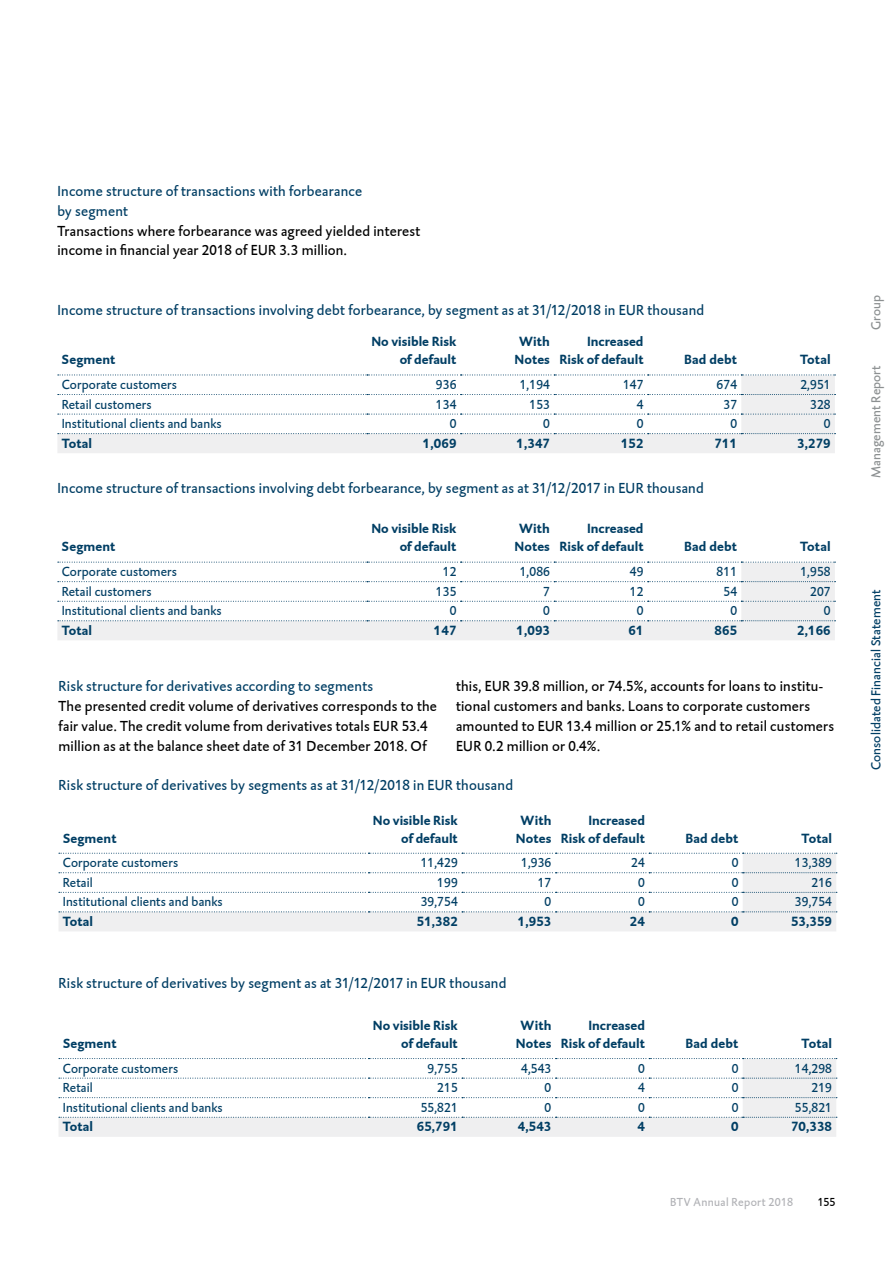
<style>
.page{position:relative;width:893px;height:1263px;background:#fff}
.page>*{position:absolute;margin:0;border:0;box-sizing:border-box;transform-origin:0 0}
.t1{font:15px/19.8px "DTL Caspari T";letter-spacing:.015em;color:#000}
.t2{font:15px/19.8px "DTL Caspari T";letter-spacing:.015em;color:#003e64}
.t3{font:13.5px "DTL Caspari T";letter-spacing:.01em;color:#003e64}
.t4{font:700 13.5px/18px "DTL Caspari T";letter-spacing:.005em;color:#003e64;text-align:right}
.t5{font:13.5px "DTL Caspari T";letter-spacing:.01em;color:#8c9091}
.t6{font:12px "DTL Caspari T";letter-spacing:.03em;color:#b1b2b6}
.t7{font:12px "DTL Caspari T";color:#000}
</style>
<div class="page">
<svg style="left:57px;top:375px;width:778px;height:78px"></svg>
<svg style="left:58px;top:394px;width:778px;height:1px"></svg>
<svg style="left:58px;top:414px;width:777px;height:1px"></svg>
<svg style="left:58px;top:375px;width:777px;height:1px"></svg>
<svg style="left:58px;top:433px;width:778px;height:1px"></svg>
<svg style="left:57px;top:562px;width:778px;height:78px"></svg>
<svg style="left:58px;top:581px;width:778px;height:1px"></svg>
<svg style="left:58px;top:601px;width:777px;height:1px"></svg>
<svg style="left:58px;top:562px;width:777px;height:1px"></svg>
<svg style="left:58px;top:620px;width:778px;height:1px"></svg>
<svg style="left:59px;top:854px;width:777px;height:77px"></svg>
<svg style="left:59px;top:872px;width:778px;height:1px"></svg>
<svg style="left:59px;top:892px;width:778px;height:1px"></svg>
<svg style="left:59px;top:853px;width:778px;height:1px"></svg>
<svg style="left:59px;top:911px;width:778px;height:1px"></svg>
<svg style="left:59px;top:1059px;width:777px;height:78px"></svg>
<svg style="left:59px;top:1078px;width:778px;height:1px"></svg>
<svg style="left:59px;top:1097px;width:778px;height:1px"></svg>
<svg style="left:59px;top:1058px;width:778px;height:1px"></svg>
<svg style="left:59px;top:1117px;width:778px;height:1px"></svg>
<p class="t2" style="left:57px;top:181px;width:306px">Income structure of transactions with forbearance by segment</p>
<p class="t1" style="left:57px;top:221px;width:365px">Transactions where forbearance was agreed yielded interest income in financial year 2018 of EUR 3.3 million.</p>
<p class="t2" style="left:57px;top:300px;width:648px">Income structure of transactions involving debt forbearance, by segment as at 31/12/2018 in EUR thousand</p>
<p class="t4" style="left:62px;top:350px;width:55px">Segment</p>
<p class="t4" style="left:371px;top:332px;width:87px">No visible Risk of default</p>
<p class="t4" style="left:514px;top:332px;width:37px;text-align:center">With<br>Notes</p>
<p class="t4" style="left:559px;top:332px;width:86px">Increased<br>Risk of default</p>
<p class="t4" style="left:684px;top:350px;width:54px">Bad debt</p>
<p class="t4" style="left:800px;top:350px;width:32px">Total</p>
<p class="t3" style="left:62px;top:376px;width:117px">Corporate customers</p>
<p class="t3" style="left:436px;top:376px;width:22px">936</p>
<p class="t3" style="left:520px;top:376px;width:32px">1,194</p>
<p class="t3" style="left:623px;top:376px;width:22px">147</p>
<p class="t3" style="left:716px;top:376px;width:22px">674</p>
<p class="t3" style="left:800px;top:376px;width:32px">2,951</p>
<p class="t3" style="left:62px;top:396px;width:91px">Retail customers</p>
<p class="t3" style="left:436px;top:396px;width:22px">134</p>
<p class="t3" style="left:529px;top:396px;width:22px">153</p>
<p class="t3" style="left:637px;top:396px;width:8px">4</p>
<p class="t3" style="left:723px;top:396px;width:15px">37</p>
<p class="t3" style="left:810px;top:396px;width:22px">328</p>
<p class="t3" style="left:62px;top:415px;width:161px">Institutional clients and banks</p>
<p class="t3" style="left:450px;top:415px;width:8px">0</p>
<p class="t3" style="left:543px;top:415px;width:8px">0</p>
<p class="t3" style="left:637px;top:415px;width:8px">0</p>
<p class="t3" style="left:730px;top:415px;width:8px">0</p>
<p class="t3" style="left:824px;top:415px;width:8px">0</p>
<p class="t4" style="left:62px;top:434px;width:32px">Total</p>
<p class="t4" style="left:423px;top:434px;width:35px">1,069</p>
<p class="t4" style="left:516px;top:434px;width:35px">1,347</p>
<p class="t4" style="left:621px;top:434px;width:24px">152</p>
<p class="t4" style="left:714px;top:434px;width:24px">711</p>
<p class="t4" style="left:797px;top:434px;width:35px">3,279</p>
<p class="t2" style="left:57px;top:478px;width:648px">Income structure of transactions involving debt forbearance, by segment as at 31/12/2017 in EUR thousand</p>
<p class="t4" style="left:62px;top:537px;width:55px">Segment</p>
<p class="t4" style="left:371px;top:519px;width:87px">No visible Risk of default</p>
<p class="t4" style="left:514px;top:519px;width:37px;text-align:center">With<br>Notes</p>
<p class="t4" style="left:559px;top:519px;width:86px">Increased<br>Risk of default</p>
<p class="t4" style="left:684px;top:537px;width:54px">Bad debt</p>
<p class="t4" style="left:800px;top:537px;width:32px">Total</p>
<p class="t3" style="left:62px;top:563px;width:117px">Corporate customers</p>
<p class="t3" style="left:443px;top:563px;width:15px">12</p>
<p class="t3" style="left:520px;top:563px;width:32px">1,086</p>
<p class="t3" style="left:630px;top:563px;width:15px">49</p>
<p class="t3" style="left:716px;top:563px;width:22px">811</p>
<p class="t3" style="left:800px;top:563px;width:32px">1,958</p>
<p class="t3" style="left:62px;top:583px;width:91px">Retail customers</p>
<p class="t3" style="left:436px;top:583px;width:22px">135</p>
<p class="t3" style="left:543px;top:583px;width:8px">7</p>
<p class="t3" style="left:630px;top:583px;width:15px">12</p>
<p class="t3" style="left:723px;top:583px;width:15px">54</p>
<p class="t3" style="left:810px;top:583px;width:22px">207</p>
<p class="t3" style="left:62px;top:602px;width:161px">Institutional clients and banks</p>
<p class="t3" style="left:450px;top:602px;width:8px">0</p>
<p class="t3" style="left:543px;top:602px;width:8px">0</p>
<p class="t3" style="left:637px;top:602px;width:8px">0</p>
<p class="t3" style="left:730px;top:602px;width:8px">0</p>
<p class="t3" style="left:824px;top:602px;width:8px">0</p>
<p class="t4" style="left:62px;top:621px;width:32px">Total</p>
<p class="t4" style="left:434px;top:621px;width:24px">147</p>
<p class="t4" style="left:516px;top:621px;width:35px">1,093</p>
<p class="t4" style="left:629px;top:621px;width:16px">61</p>
<p class="t4" style="left:714px;top:621px;width:24px">865</p>
<p class="t4" style="left:797px;top:621px;width:35px">2,166</p>
<p class="t2" style="left:59px;top:676px;width:316px">Risk structure for derivatives according to segments</p>
<p class="t1" style="left:59px;top:696px;width:380px">The presented credit volume of derivatives corresponds to the fair value. The credit volume from derivatives totals EUR 53.4 million as at the balance sheet date of 31 December 2018. Of</p>
<p class="t1" style="left:456px;top:676px;width:380px">this, EUR 39.8 million, or 74.5%, accounts for loans to institu&shy;tional customers and banks. Loans to corporate customers amounted to EUR 13.4 million or 25.1% and to retail customers EUR 0.2 million or 0.4%.</p>
<p class="t2" style="left:59px;top:775px;width:456px">Risk structure of derivatives by segments as at 31/12/2018 in EUR thousand</p>
<p class="t4" style="left:63px;top:829px;width:55px">Segment</p>
<p class="t4" style="left:373px;top:811px;width:87px">No visible Risk of default</p>
<p class="t4" style="left:516px;top:811px;width:37px;text-align:center">With<br>Notes</p>
<p class="t4" style="left:561px;top:811px;width:86px">Increased<br>Risk of default</p>
<p class="t4" style="left:686px;top:829px;width:54px">Bad debt</p>
<p class="t4" style="left:802px;top:829px;width:32px">Total</p>
<p class="t3" style="left:63px;top:854px;width:117px">Corporate customers</p>
<p class="t3" style="left:421px;top:854px;width:39px">11,429</p>
<p class="t3" style="left:521px;top:854px;width:32px">1,936</p>
<p class="t3" style="left:631px;top:854px;width:15px">24</p>
<p class="t3" style="left:732px;top:854px;width:8px">0</p>
<p class="t3" style="left:795px;top:854px;width:39px">13,389</p>
<p class="t3" style="left:63px;top:874px;width:32px">Retail</p>
<p class="t3" style="left:437px;top:874px;width:22px">199</p>
<p class="t3" style="left:538px;top:874px;width:15px">17</p>
<p class="t3" style="left:638px;top:874px;width:8px">0</p>
<p class="t3" style="left:732px;top:874px;width:8px">0</p>
<p class="t3" style="left:811px;top:874px;width:22px">216</p>
<p class="t3" style="left:63px;top:893px;width:161px">Institutional clients and banks</p>
<p class="t3" style="left:421px;top:893px;width:39px">39,754</p>
<p class="t3" style="left:545px;top:893px;width:8px">0</p>
<p class="t3" style="left:638px;top:893px;width:8px">0</p>
<p class="t3" style="left:732px;top:893px;width:8px">0</p>
<p class="t3" style="left:795px;top:893px;width:39px">39,754</p>
<p class="t4" style="left:63px;top:912px;width:32px">Total</p>
<p class="t4" style="left:417px;top:912px;width:43px">51,382</p>
<p class="t4" style="left:518px;top:912px;width:35px">1,953</p>
<p class="t4" style="left:630px;top:912px;width:16px">24</p>
<p class="t4" style="left:731px;top:912px;width:9px">0</p>
<p class="t4" style="left:791px;top:912px;width:43px">53,359</p>
<p class="t2" style="left:59px;top:973px;width:449px">Risk structure of derivatives by segment as at 31/12/2017 in EUR thousand</p>
<p class="t4" style="left:63px;top:1034px;width:55px">Segment</p>
<p class="t4" style="left:373px;top:1016px;width:87px">No visible Risk of default</p>
<p class="t4" style="left:516px;top:1016px;width:37px;text-align:center">With<br>Notes</p>
<p class="t4" style="left:561px;top:1016px;width:86px">Increased<br>Risk of default</p>
<p class="t4" style="left:686px;top:1034px;width:54px">Bad debt</p>
<p class="t4" style="left:802px;top:1034px;width:32px">Total</p>
<p class="t3" style="left:63px;top:1060px;width:117px">Corporate customers</p>
<p class="t3" style="left:428px;top:1060px;width:32px">9,755</p>
<p class="t3" style="left:521px;top:1060px;width:32px">4,543</p>
<p class="t3" style="left:638px;top:1060px;width:8px">0</p>
<p class="t3" style="left:732px;top:1060px;width:8px">0</p>
<p class="t3" style="left:795px;top:1060px;width:39px">14,298</p>
<p class="t3" style="left:63px;top:1079px;width:32px">Retail</p>
<p class="t3" style="left:437px;top:1079px;width:22px">215</p>
<p class="t3" style="left:545px;top:1079px;width:8px">0</p>
<p class="t3" style="left:638px;top:1079px;width:8px">4</p>
<p class="t3" style="left:732px;top:1079px;width:8px">0</p>
<p class="t3" style="left:811px;top:1079px;width:22px">219</p>
<p class="t3" style="left:63px;top:1099px;width:161px">Institutional clients and banks</p>
<p class="t3" style="left:421px;top:1099px;width:39px">55,821</p>
<p class="t3" style="left:545px;top:1099px;width:8px">0</p>
<p class="t3" style="left:638px;top:1099px;width:8px">0</p>
<p class="t3" style="left:732px;top:1099px;width:8px">0</p>
<p class="t3" style="left:795px;top:1099px;width:39px">55,821</p>
<p class="t4" style="left:63px;top:1117px;width:32px">Total</p>
<p class="t4" style="left:417px;top:1117px;width:43px">65,791</p>
<p class="t4" style="left:518px;top:1117px;width:35px">4,543</p>
<p class="t4" style="left:637px;top:1117px;width:9px">4</p>
<p class="t4" style="left:731px;top:1117px;width:9px">0</p>
<p class="t4" style="left:791px;top:1117px;width:43px">70,338</p>
<p class="t6" style="left:670px;top:1194px;width:125px">BTV Annual Report 2018</p>
<p class="t7" style="left:818px;top:1194px;width:19px">155</p>
<p class="t5" style="left:867px;top:330px;width:37px;rotate:-90deg">Group</p>
<p class="t5" style="left:867px;top:478px;width:114px;rotate:-90deg">Management Report</p>
<p class="t3" style="left:867px;top:770px;width:182px;rotate:-90deg">Consolidated Financial Statement</p>
</div>
